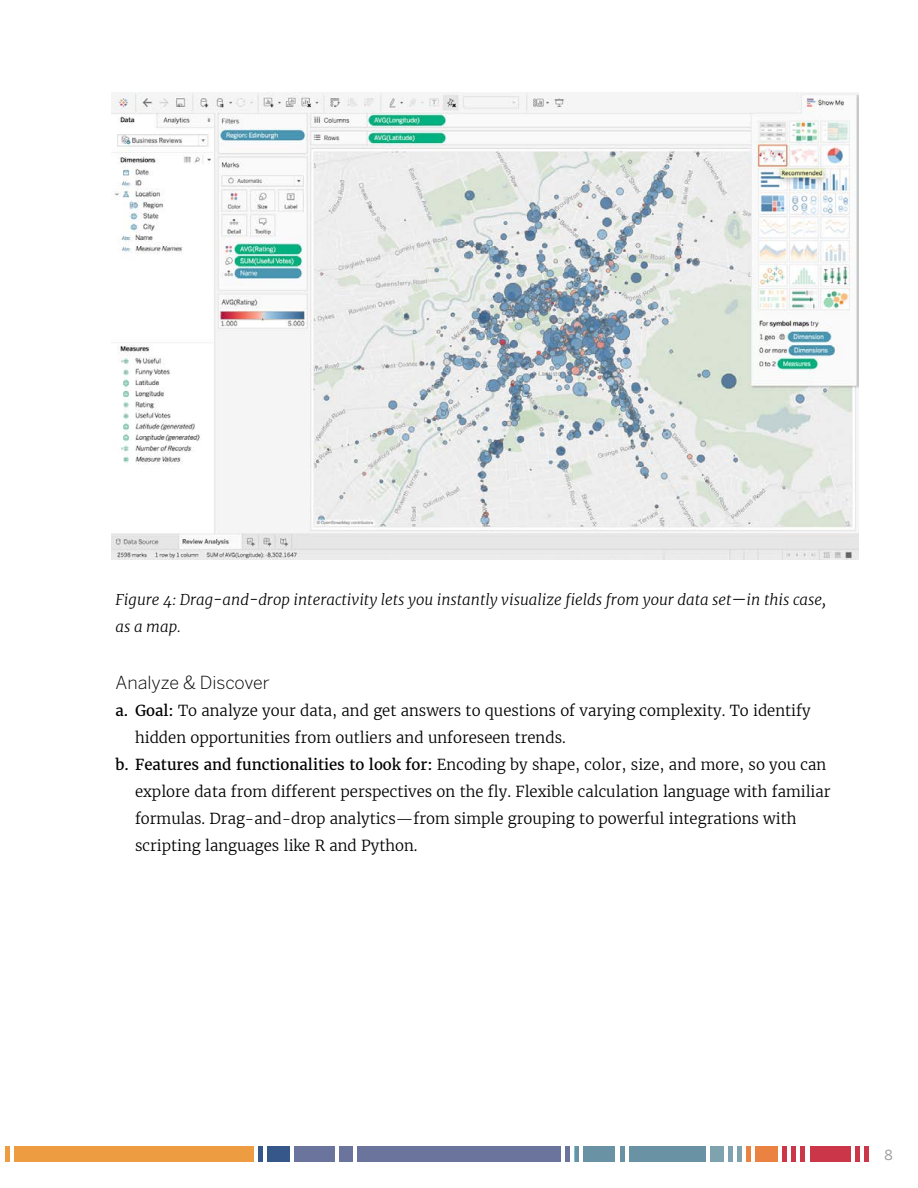
<style>
.page{position:relative;width:918px;height:1188px;background:#fff}
.page>*{position:absolute;margin:0;border:0;box-sizing:border-box;transform-origin:0 0}
.t1{font:300 18px "Benton Sans";color:#000}
.t2{font:300 15px "Merriweather";color:#000}
.t3{font:italic 300 15px/27px "Merriweather";color:#000}
.t4{font:13.5px "Benton Sans";color:#9b9b9b}
.s1{font-weight:400}
</style>
<div class="page">
<div style="left:14px;top:1147px;width:239px;height:15px;background:#ed9c41"></div>
<hr style="left:5px;top:1147px;width:4px;height:15px;background:#ed9c41">
<div style="left:267px;top:1147px;width:23px;height:15px;background:#35578a"></div>
<hr style="left:258px;top:1147px;width:4px;height:15px;background:#35578a">
<div style="left:294px;top:1147px;width:41px;height:15px;background:#6b749c"></div>
<div style="left:340px;top:1147px;width:13px;height:15px;background:#6b749c"></div>
<div style="left:358px;top:1147px;width:203px;height:15px;background:#6b749c"></div>
<hr style="left:566px;top:1147px;width:4px;height:15px;background:#6b749c">
<div style="left:584px;top:1147px;width:31px;height:15px;background:#6993a5"></div>
<hr style="left:575px;top:1147px;width:4px;height:15px;background:#6993a5">
<div style="left:629px;top:1147px;width:77px;height:15px;background:#6993a5"></div>
<hr style="left:620px;top:1147px;width:4px;height:15px;background:#6993a5">
<div style="left:710px;top:1147px;width:14px;height:15px;background:#7ea3af"></div>
<div style="left:737px;top:1147px;width:5px;height:15px;background:#7ea3af"></div>
<div style="left:728px;top:1147px;width:5px;height:15px;background:#7ea3af"></div>
<div style="left:756px;top:1147px;width:22px;height:15px;background:#ea8341"></div>
<hr style="left:747px;top:1147px;width:4px;height:15px;background:#ea8341">
<hr style="left:783px;top:1147px;width:4px;height:15px;background:#cc3649">
<hr style="left:801px;top:1147px;width:4px;height:15px;background:#cc3649">
<hr style="left:792px;top:1147px;width:4px;height:15px;background:#cc3649">
<div style="left:810px;top:1147px;width:40px;height:15px;background:#cc3649"></div>
<hr style="left:855px;top:1147px;width:4px;height:15px;background:#cc3649">
<hr style="left:864px;top:1147px;width:4px;height:15px;background:#cc3649">
<img style="left:112px;top:92px;width:747px;height:467px">
<p class="t3" style="left:116px;top:586px;width:712px">Figure 4: Drag-and-drop interactivity lets you instantly visualize fields from your data set—in this case, as a map.</p>
<p class="t1" style="left:116px;top:672px;width:156px">Analyze &amp; Discover</p>
<p class="t2" style="left:116px;top:700px;width:697px"><span class="s1">a. Goal:</span> To analyze your data, and get answers to questions of varying complexity. To identify</p>
<p class="t2" style="left:135px;top:727px;width:432px">hidden opportunities from outliers and unforeseen trends.</p>
<p class="t2" style="left:116px;top:754px;width:712px"><span class="s1">b. Features and functionalities to look for:</span> Encoding by shape, color, size, and more, so you can</p>
<p class="t2" style="left:135px;top:781px;width:697px">explore data from different perspectives on the fly. Flexible calculation language with familiar</p>
<p class="t2" style="left:135px;top:808px;width:663px">formulas. Drag-and-drop analytics—from simple grouping to powerful integrations with</p>
<p class="t2" style="left:135px;top:835px;width:284px">scripting languages like R and Python.</p>
<p class="t4" style="left:885px;top:1147px;width:10px">8</p>
</div>
